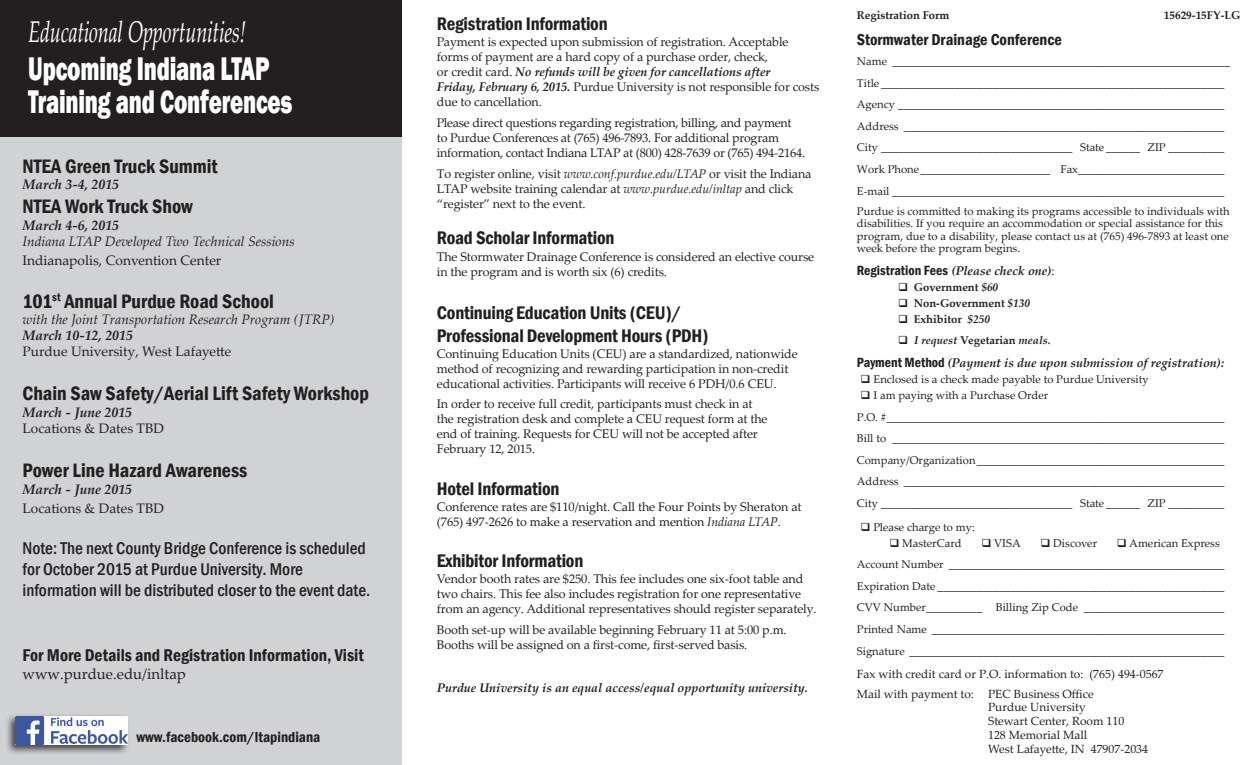
<style>
.page{position:relative;width:1260px;height:765px;background:#fff}
.page>*{position:absolute;margin:0;border:0;box-sizing:border-box;transform-origin:0 0}
.t1{font:800 33.75px "Franklin Gothic";letter-spacing:-.01em;color:#fff;scale:.67 1}
.t2{font:italic 30px "Palatino Linotype";letter-spacing:-.01em;color:#fff;scale:.67 1}
.t3{font:600 condensed 20px "Franklin Gothic";color:#231f20}
.t4{font:600 condensed 18.75px "Franklin Gothic";letter-spacing:-.01em;color:#231f20}
.t5{font:500 condensed 17.5px/21px "Franklin Gothic";color:#231f20}
.t6{font:600 condensed 17.5px "Franklin Gothic";color:#231f20}
.t7{font:600 condensed 16.25px "Franklin Gothic";color:#231f20}
.t8{font:600 condensed 15px "Franklin Gothic";color:#231f20}
.t9{font:15px "Palatino Linotype";color:#231f20}
.t10{font:13.75px "Palatino Linotype";color:#231f20}
.t11{font:italic 13.75px "Palatino Linotype";color:#231f20}
.t12{font:italic 700 13.75px "Palatino Linotype";color:#231f20}
.t13{font:600 condensed 13.75px "Franklin Gothic";color:#231f20}
.t14{font:12.5px/15px "Palatino Linotype";letter-spacing:-.01em;color:#231f20}
.t15{font:italic 700 12.5px "Palatino Linotype";color:#231f20}
.t16{font:11.88px "Palatino Linotype";color:#231f20}
.t17{font:11.25px/12.5px "Palatino Linotype";color:#231f20}
.t18{font:700 11.25px "Palatino Linotype";color:#231f20}
.t19{font:italic 700 11.25px "Palatino Linotype";color:#231f20}
.s1{font-weight:700;font-style:italic}
.s2{font-style:italic}
.s3{font-family:"Palatino Linotype";font-weight:700;font-style:italic;font-stretch:normal;font-size:12.5px}
.s4{font-family:"Palatino Linotype";font-weight:400;font-stretch:normal;font-size:12.5px}
.s5{font-style:normal}
.s6{font-family:"Franklin Gothic";font-weight:600;font-style:normal;font-stretch:condensed;font-size:13.75px}
</style>
<div class="page">
<div style="left:0;top:136px;width:401px;height:629px;background:#d1d2d4"></div>
<div style="left:0;top:0;width:401px;height:136px;background:#231f20"></div>
<div style="left:4px;top:713px;width:126px;height:43px;background:#231f20;opacity:.8"></div>
<img style="left:15px;top:716px;width:112px;height:29px">
<p class="t2" style="left:28px;top:10px;width:327px">Educational Opportunities!</p>
<p class="t1" style="left:28px;top:47px;width:362px">Upcoming Indiana LTAP</p>
<p class="t1" style="left:28px;top:80px;width:396px">Training and Conferences</p>
<p class="t3" style="left:23px;top:153px;width:197px">NTEA Green Truck Summit</p>
<p class="t12" style="left:23px;top:175px;width:98px">March 3-4, 2015</p>
<p class="t3" style="left:23px;top:193px;width:172px">NTEA Work Truck Show</p>
<p class="t12" style="left:23px;top:215px;width:98px">March 4-6, 2015</p>
<p class="t11" style="left:23px;top:232px;width:274px">Indiana LTAP Developed Two Technical Sessions</p>
<p class="t10" style="left:23px;top:251px;width:200px">Indianapolis, Convention Center</p>
<p class="t3" style="left:23px;top:287px;width:253px">101<sup>st</sup> Annual Purdue Road School</p>
<p class="t11" style="left:23px;top:309px;width:313px">with the Joint Transportation Research Program (JTRP)</p>
<p class="t12" style="left:23px;top:326px;width:112px">March 10-12, 2015</p>
<p class="t10" style="left:23px;top:342px;width:210px">Purdue University, West Lafayette</p>
<p class="t3" style="left:23px;top:380px;width:348px">Chain Saw Safety/Aerial Lift Safety Workshop</p>
<p class="t12" style="left:23px;top:402px;width:111px">March - June 2015</p>
<p class="t10" style="left:23px;top:419px;width:143px">Locations &amp; Dates TBD</p>
<p class="t3" style="left:23px;top:457px;width:226px">Power Line Hazard Awareness</p>
<p class="t12" style="left:23px;top:479px;width:111px">March - June 2015</p>
<p class="t10" style="left:23px;top:498px;width:143px">Locations &amp; Dates TBD</p>
<p class="t5" style="left:23px;top:537px;width:349px">Note: The next County Bridge Conference is scheduled for October 2015 at Purdue University. More information will be distributed closer to the event date.</p>
<p class="t6" style="left:23px;top:643px;width:343px">For More Details and Registration Information, Visit</p>
<p class="t9" style="left:23px;top:664px;width:165px">www.purdue.edu/inltap</p>
<p class="t8" style="left:136px;top:727px;width:186px">www.facebook.com/ltapindiana</p>
<p class="t4" style="left:437px;top:11px;width:172px">Registration Information</p>
<p class="t14" style="left:437px;top:34px;width:384px">Payment is expected upon submission of registration. Acceptable forms of payment are a hard copy of a purchase order, check,<br>or credit card. <span class="s1">No refunds will be given for cancellations after<br>Friday, February 6, 2015.</span> Purdue University is not responsible for costs due to cancellation.</p>
<p class="t14" style="left:437px;top:115px;width:370px">Please direct questions regarding registration, billing, and payment to Purdue Conferences at (765) 496-7893. For additional program information, contact Indiana LTAP at (800) 428-7639 or (765) 494-2164.</p>
<p class="t14" style="left:437px;top:165px;width:376px">To register online, visit <span class="s2">www.conf.purdue.edu/LTAP</span> or visit the Indiana<br>LTAP website training calendar at <span class="s2">www.purdue.edu/inltap</span> and click “register” next to the event.</p>
<p class="t4" style="left:437px;top:226px;width:179px">Road Scholar Information</p>
<p class="t14" style="left:437px;top:248px;width:379px">The Stormwater Drainage Conference is considered an elective course in the program and is worth six (6) credits.</p>
<p class="t4" style="left:437px;top:301px;width:246px">Continuing Education Units (CEU)/</p>
<p class="t4" style="left:437px;top:323px;width:273px">Professional Development Hours (PDH)</p>
<p class="t14" style="left:437px;top:346px;width:362px">Continuing Education Units (CEU) are a standardized, nationwide method of recognizing and rewarding participation in non-credit educational activities. Participants will receive 6 PDH/0.6 CEU.</p>
<p class="t14" style="left:437px;top:396px;width:332px">In order to receive full credit, participants must check in at the registration desk and complete a CEU request form at the end of training. Requests for CEU will not be accepted after February 12, 2015.</p>
<p class="t4" style="left:437px;top:476px;width:124px">Hotel Information</p>
<p class="t14" style="left:437px;top:499px;width:366px">Conference rates are $110/night. Call the Four Points by Sheraton at (765) 497-2626 to make a reservation and mention <span class="s2">Indiana LTAP</span>.</p>
<p class="t4" style="left:437px;top:548px;width:148px">Exhibitor Information</p>
<p class="t14" style="left:437px;top:571px;width:381px">Vendor booth rates are $250. This fee includes one six-foot table and two chairs. This fee also includes registration for one representative from an agency. Additional representatives should register separately.</p>
<p class="t14" style="left:437px;top:622px;width:351px">Booth set-up will be available beginning February 11 at 5:00 p.m.<br>Booths will be assigned on a first-come, first-served basis.</p>
<p class="t15" style="left:437px;top:679px;width:373px">Purdue University is an equal access/equal opportunity university.</p>
<p class="t18" style="left:857px;top:8px;width:94px">Registration Form</p>
<p class="t18" style="left:1164px;top:8px;width:78px">15629-15FY-LG</p>
<p class="t7" style="left:857px;top:28px;width:207px">Stormwater Drainage Conference</p>
<p class="t17" style="left:857px;top:55px;width:375px">Name ____________________________________________________________</p>
<p class="t17" style="left:857px;top:76px;width:369px">Title _____________________________________________________________</p>
<p class="t17" style="left:857px;top:98px;width:369px">Agency __________________________________________________________</p>
<p class="t17" style="left:857px;top:119px;width:369px">Address _________________________________________________________</p>
<p class="t17" style="left:857px;top:141px;width:369px">City __________________________________ State ______ ZIP __________</p>
<p class="t17" style="left:857px;top:163px;width:369px">Work Phone _______________________ Fax__________________________</p>
<p class="t17" style="left:857px;top:184px;width:369px">E-mail ___________________________________________________________</p>
<p class="t17" style="left:857px;top:204px;width:374px">Purdue is committed to making its programs accessible to individuals with disabilities. If you require an accommodation or special assistance for this program, due to a disability, please contact us at (765) 496-7893 at least one week before the program begins.</p>
<p class="t13" style="left:857px;top:261px;width:199px">Registration Fees <span class="s3">(Please check one)</span><span class="s4">:</span></p>
<p class="t18" style="left:898px;top:279px;width:102px">❑ Government <span class="s2">$60</span></p>
<p class="t18" style="left:898px;top:295px;width:134px">❑ Non-Government <span class="s2">$130</span></p>
<p class="t18" style="left:898px;top:311px;width:93px">❑ Exhibitor <span class="s2">$250</span></p>
<p class="t19" style="left:898px;top:332px;width:154px">❑ I request <span class="s5">Vegetarian</span> meals.</p>
<p class="t15" style="left:857px;top:354px;width:369px"><span class="s6">Payment Method</span> (Payment is due upon submission of registration):</p>
<p class="t17" style="left:861px;top:373px;width:290px">❑ Enclosed is a check made payable to Purdue University</p>
<p class="t17" style="left:861px;top:388px;width:189px">❑ I am paying with a Purchase Order</p>
<p class="t17" style="left:857px;top:410px;width:369px">P.O. #____________________________________________________________</p>
<p class="t17" style="left:857px;top:432px;width:369px">Bill to ___________________________________________________________</p>
<p class="t17" style="left:857px;top:453px;width:369px">Company/Organization____________________________________________</p>
<p class="t17" style="left:857px;top:475px;width:369px">Address _________________________________________________________</p>
<p class="t17" style="left:857px;top:496px;width:369px">City __________________________________ State ______ ZIP __________</p>
<p class="t17" style="left:861px;top:520px;width:116px">❑ Please charge to my:</p>
<p class="t17" style="left:889px;top:536px;width:74px">❑ MasterCard</p>
<p class="t17" style="left:981px;top:536px;width:41px">❑ VISA</p>
<p class="t17" style="left:1040px;top:536px;width:58px">❑ Discover</p>
<p class="t17" style="left:1117px;top:536px;width:105px">❑ American Express</p>
<p class="t17" style="left:857px;top:558px;width:369px">Account Number _________________________________________________</p>
<p class="t17" style="left:857px;top:579px;width:369px">Expiration Date ___________________________________________________</p>
<p class="t17" style="left:857px;top:601px;width:369px">CVV Number__________ Billing Zip Code _________________________</p>
<p class="t17" style="left:857px;top:623px;width:369px">Printed Name ____________________________________________________</p>
<p class="t17" style="left:857px;top:644px;width:369px">Signature ________________________________________________________</p>
<p class="t16" style="left:857px;top:666px;width:308px">Fax with credit card or P.O. information to: (765) 494-0567</p>
<p class="t16" style="left:857px;top:685px;width:238px">Mail with payment to: PEC Business Office</p>
<p class="t16" style="left:988px;top:699px;width:99px">Purdue University</p>
<p class="t16" style="left:988px;top:713px;width:138px">Stewart Center, Room 110</p>
<p class="t16" style="left:988px;top:727px;width:101px">128 Memorial Mall</p>
<p class="t16" style="left:988px;top:740px;width:162px">West Lafayette, IN 47907-2034</p>
</div>
